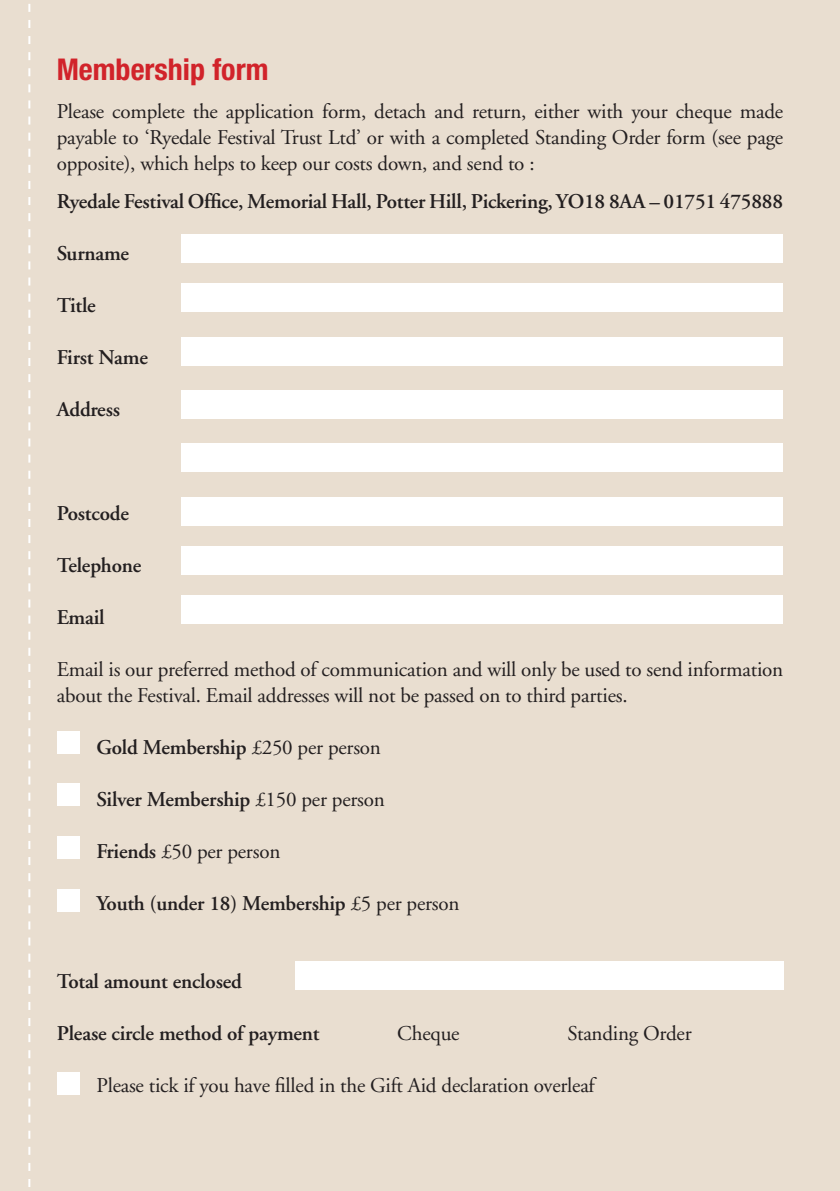
<style>
.page{position:relative;width:840px;height:1191px;background:#fff}
.page>*{position:absolute;margin:0;border:0;box-sizing:border-box;transform-origin:0 0}
.t1{font:700 condensed 30px "Helvetica Neue";color:#d1232a}
.t2{font:21px/26px "Adobe Garamond";letter-spacing:-.01em;color:#231f20;text-align:justify}
.t3{font:600 21px "Adobe Garamond";letter-spacing:-.01em;color:#231f20}
.s1{font-weight:400}
.s2{font-weight:600}
</style>
<div class="page">
<div style="left:0;top:0;width:839px;height:1191px;background:#e9ded0"></div>
<div style="left:181px;top:234px;width:601px;height:29px;background:#fff"></div>
<div style="left:181px;top:283px;width:601px;height:29px;background:#fff"></div>
<div style="left:181px;top:337px;width:601px;height:28px;background:#fff"></div>
<div style="left:181px;top:390px;width:601px;height:29px;background:#fff"></div>
<div style="left:181px;top:444px;width:601px;height:28px;background:#fff"></div>
<div style="left:181px;top:497px;width:601px;height:28px;background:#fff"></div>
<div style="left:181px;top:546px;width:601px;height:28px;background:#fff"></div>
<div style="left:181px;top:595px;width:601px;height:29px;background:#fff"></div>
<div style="left:295px;top:960px;width:487px;height:29px;background:#fff"></div>
<div style="left:57px;top:730px;width:22px;height:23px;background:#fff"></div>
<div style="left:57px;top:782px;width:22px;height:23px;background:#fff"></div>
<div style="left:57px;top:836px;width:22px;height:22px;background:#fff"></div>
<div style="left:57px;top:889px;width:22px;height:23px;background:#fff"></div>
<div style="left:57px;top:1072px;width:22px;height:22px;background:#fff"></div>
<svg style="left:28px;top:4px;width:2px;height:1183px"></svg>
<h1 class="t1" style="left:57px;top:51px;width:213px">Membership form</h1>
<p class="t2" style="left:57px;top:99px;width:727px">Please complete the application form, detach and return, either with your cheque made payable to ‘Ryedale Festival Trust Ltd’ or with a completed Standing Order form (see page opposite), which helps to keep our costs down, and send to :</p>
<p class="t3" style="left:57px;top:190px;width:727px">Ryedale Festival Office, Memorial Hall, Potter Hill, Pickering, YO18 8AA – 01751 475888</p>
<p class="t3" style="left:57px;top:242px;width:74px">Surname</p>
<p class="t3" style="left:57px;top:294px;width:41px">Title</p>
<p class="t3" style="left:57px;top:346px;width:93px">First Name</p>
<p class="t3" style="left:57px;top:398px;width:65px">Address</p>
<p class="t3" style="left:57px;top:502px;width:74px">Postcode</p>
<p class="t3" style="left:57px;top:554px;width:86px">Telephone</p>
<p class="t3" style="left:57px;top:606px;width:49px">Email</p>
<p class="t2" style="left:57px;top:657px;width:727px">Email is our preferred method of communication and will only be used to send information about the Festival. Email addresses will not be passed on to third parties.</p>
<p class="t3" style="left:96px;top:736px;width:286px">Gold Membership <span class="s1">£250 per person</span></p>
<p class="t3" style="left:96px;top:788px;width:290px">Silver Membership <span class="s1">£150 per person</span></p>
<p class="t2" style="left:96px;top:839px;width:185px"><span class="s2">Friends</span> £50 per person</p>
<p class="t3" style="left:96px;top:892px;width:364px">Youth (under 18) Membership <span class="s1">£5 per person</span></p>
<p class="t3" style="left:57px;top:970px;width:186px">Total amount enclosed</p>
<p class="t3" style="left:57px;top:1022px;width:264px">Please circle method of payment</p>
<p class="t2" style="left:397px;top:1021px;width:64px">Cheque</p>
<p class="t2" style="left:567px;top:1021px;width:125px">Standing Order</p>
<p class="t2" style="left:96px;top:1073px;width:499px">Please tick if you have filled in the Gift Aid declaration overleaf</p>
</div>
